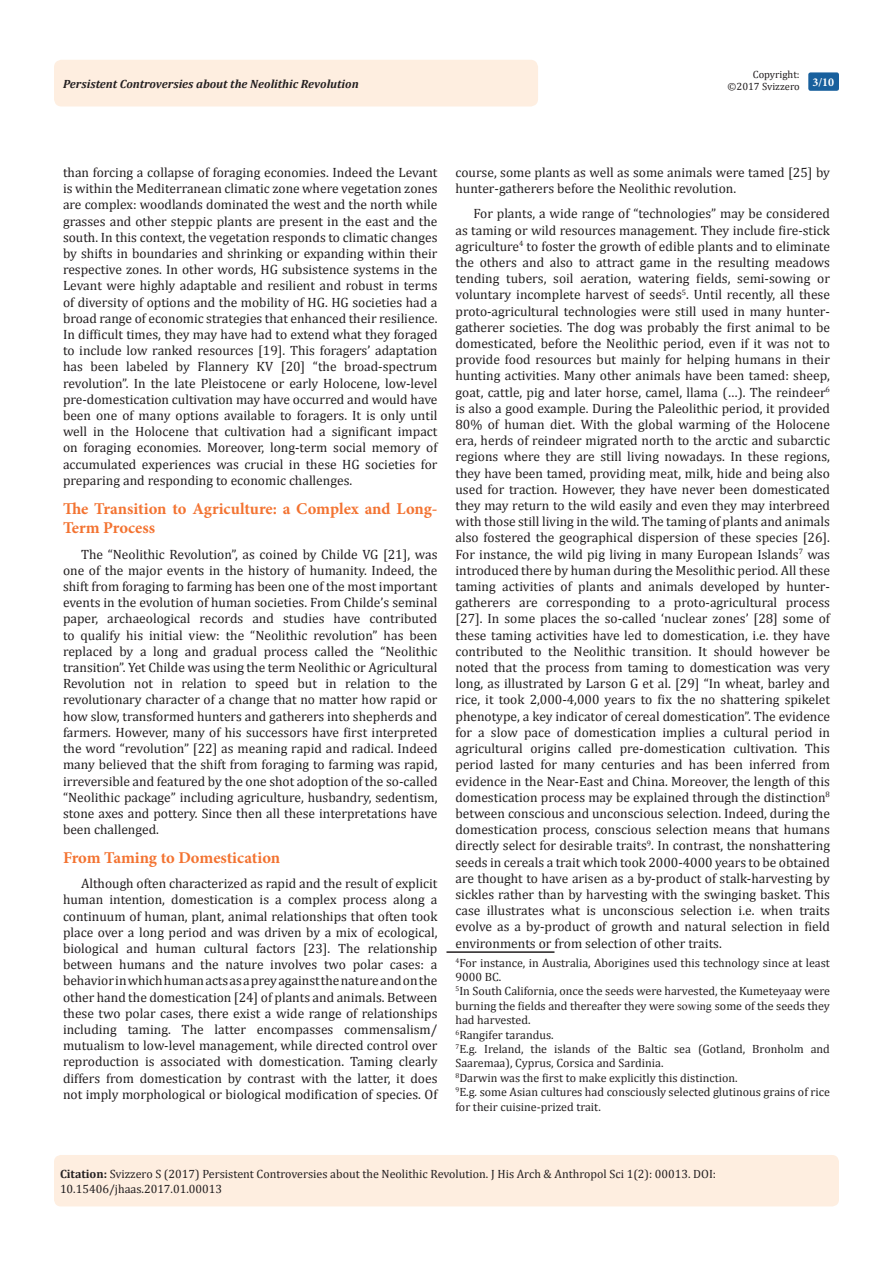
<style>
.page{position:relative;width:893px;height:1263px;background:#fff}
.page>*{position:absolute;margin:0;border:0;box-sizing:border-box;transform-origin:0 0}
.List_Paragraph{font:700 16.5px/19.8px "Minion Pro";letter-spacing:-.005em;color:#f37331}
.t1{font:13.5px/16.2px "Cambria";color:#231f20;text-align:justify}
.Citation{font:12px/14.4px "Cambria";color:#231f20}
.t2{font:italic 700 12px "Cambria";color:#231f20}
.t3{font:700 12px "Minion Pro";color:#fff}
.t4{font:10.5px/12.6px "Cambria";color:#231f20;text-align:right}
.s1{font-family:"Times New Roman"}
.s2{font-weight:700}
</style>
<div class="page">
<div style="left:54px;top:1155px;width:785px;height:51px;background:#feeee0;border-radius:7px"></div>
<div style="left:54px;top:60px;width:484px;height:46px;background:#feeee0;border-radius:8px"></div>
<div style="left:808px;top:72px;width:31px;height:19px;background:#18609d;border-radius:2px"></div>
<hr style="left:446px;top:951px;width:108px;height:2px;background:#231f20">
<p class="t4" style="left:728px;top:68px;width:74px">Copyright: ©2017 Svizzero</p>
<p class="t2" style="left:63px;top:75px;width:297px">Persistent Controversies about the Neolithic Revolution</p>
<p class="t3" style="left:812px;top:74px;width:23px">3/10</p>
<p class="t1" style="left:63px;top:164px;width:376px">than forcing a collapse of foraging economies. Indeed the Levant is within the Mediterranean climatic zone where vegetation zones are complex: woodlands dominated the west and the north while grasses and other steppic plants are present in the east and the south. In this context, the vegetation responds to climatic changes by shifts in boundaries and shrinking or expanding within their respective zones. In other words, HG subsistence systems in the Levant were highly adaptable and resilient and robust in terms of diversity of options and the mobility of HG. HG societies had a broad range of economic strategies that enhanced their resilience.<br>In difficult times, they may have had to extend what they foraged to include low ranked resources [19]. This foragers’ adaptation has been labeled by Flannery KV [20] “the broad-spectrum revolution”. In the late Pleistocene or early Holocene, low-level pre-domestication cultivation may have occurred and would have been one of many options available to foragers. It is only until well in the Holocene that cultivation had a significant impact on foraging economies. Moreover, long-term social memory of accumulated experiences was crucial in these HG societies for preparing and responding to economic challenges.</p>
<p class="List_Paragraph" style="left:63px;top:498px;width:376px">The Transition to Agriculture: a Complex and Long-<br>Term Process</p>
<p class="t1" style="left:63px;top:546px;width:376px;text-indent:18px">The “Neolithic Revolution”, as coined by Childe VG [21], was one of the major events in the history of humanity. Indeed, the shift from foraging to farming has been one of the most important events in the evolution of human societies. From Childe’s seminal paper, archaeological records and studies have contributed to qualify his initial view: the “Neolithic revolution” has been replaced by a long and gradual process called the “Neolithic transition”. Yet Childe was using the term Neolithic or Agricultural Revolution not in relation to speed but in relation to the revolutionary character of a change that no matter how rapid or how slow, transformed hunters and gatherers into shepherds and farmers. However, many of his successors have first interpreted the word “revolution” [22] as meaning rapid and radical. Indeed many believed that the shift from foraging to farming was rapid, irreversible and featured by the one shot adoption of the so-called “Neolithic package” including agriculture, husbandry, sedentism, stone axes and pottery. Since then all these interpretations have been challenged.</p>
<p class="List_Paragraph" style="left:63px;top:847px;width:219px">From Taming to Domestication</p>
<p class="t1" style="left:63px;top:875px;width:376px;text-indent:18px">Although often characterized as rapid and the result of explicit human intention, domestication is a complex process along a continuum of human, plant, animal relationships that often took place over a long period and was driven by a mix of ecological, biological and human cultural factors [23]. The relationship between humans and the nature involves two polar cases: a behavior in which human acts as a prey against the nature and on the other hand the domestication [24] of plants and animals. Between these two polar cases, there exist a wide range of relationships including taming. The latter encompasses commensalism/ mutualism to low-level management, while directed control over reproduction is associated with domestication. Taming clearly differs from domestication by contrast with the latter, it does not imply morphological or biological modification of species. Of</p>
<p class="t1" style="left:455px;top:164px;width:376px">course, some plants as well as some animals were tamed [25] by hunter-gatherers before the Neolithic revolution.</p>
<p class="t1" style="left:455px;top:206px;width:376px;text-indent:18px">For plants, a wide range of “technologies” may be considered as taming or wild resources management. They include fire-stick agriculture<sup>4</sup> to foster the growth of edible plants and to eliminate the others and also to attract game in the resulting meadows tending tubers, soil aeration, watering fields, semi-sowing or voluntary incomplete harvest of seeds<sup>5</sup>. Until recently, all these proto-agricultural technologies were still used in many hunter&shy;gatherer societies. The dog was probably the first animal to be domesticated, before the Neolithic period, even if it was not to provide food resources but mainly for helping humans in their hunting activities. Many other animals have been tamed: sheep, goat, cattle, pig and later horse, camel, llama (…). The reindeer<sup>6 </sup>is also a good example. During the Paleolithic period, it provided 80% of human diet. With the global warming of the Holocene era, herds of reindeer migrated north to the arctic and subarctic regions where they are still living nowadays. In these regions, they have been tamed, providing meat, milk, hide and being also used for traction. However, they have never been domesticated they may return to the wild easily and even they may interbreed with those still living in the wild. The taming of plants and animals also fostered the geographical dispersion of these species [26].<br>For instance, the wild pig living in many European Islands<sup>7</sup> was introduced there by human during the Mesolithic period. All these taming activities of plants and animals developed by hunter&shy;gatherers are corresponding to a proto-agricultural process [27]. In some places the so-called ‘nuclear zones’ [28] some of these taming activities have led to domestication, i.e. they have contributed to the Neolithic transition. It should however be noted that the process from taming to domestication was very long, as illustrated by Larson G et al. [29] “In wheat, barley and rice, it took 2,000-4,000 years to fix the no shattering spikelet phenotype, a key indicator of cereal domestication”. The evidence for a slow pace of domestication implies a cultural period in agricultural origins called pre-domestication cultivation. This period lasted for many centuries and has been inferred from evidence in the Near-East and China. Moreover, the length of this domestication process may be explained through the distinction<sup>8 </sup>between conscious and unconscious selection. Indeed, during the domestication process, conscious selection means that humans directly select for desirable traits<sup>9</sup>. In contrast, the nonshattering seeds in cereals a trait which took 2000-4000 years to be obtained are thought to have arisen as a by-product of stalk-harvesting by sickles rather than by harvesting with the swinging basket. This case illustrates what is unconscious selection i.e. when traits evolve as a by-product of growth and natural selection in field environments or from selection of other traits.</p>
<p class="Citation" style="left:455px;top:955px;width:376px"><sup>4</sup>For instance, in Australia, Aborigines used this technology since at least<br>9000 BC.</p>
<p class="Citation" style="left:455px;top:984px;width:376px;text-align:justify"><sup>5</sup>In South California, once the seeds were harvested, the Kumeteyaay were burning the fields and thereafter they were <span class="s1">sowing</span> some of the seeds they had harvested.</p>
<p class="Citation" style="left:455px;top:1027px;width:100px"><sup>6</sup>Rangifer tarandus.</p>
<p class="Citation" style="left:455px;top:1041px;width:376px"><sup>7</sup>E.g. Ireland, the islands of the Baltic sea (Gotland, Bronholm and<br>Saaremaa), Cyprus, Corsica and Sardinia.</p>
<p class="Citation" style="left:455px;top:1070px;width:284px"><sup>8</sup>Darwin was the first to make explicitly this distinction.</p>
<p class="Citation" style="left:455px;top:1085px;width:376px"><sup>9</sup>E.g. some Asian cultures had consciously selected glutinous grains of rice for their cuisine-prized trait.</p>
<p class="Citation" style="left:60px;top:1167px;width:658px"><span class="s2">Citation:</span> Svizzero S (2017) Persistent Controversies about the Neolithic Revolution. J His Arch &amp; Anthropol Sci 1(2): 00013. DOI:</p>
<p class="Citation" style="left:60px;top:1181px;width:164px">10.15406/jhaas.2017.01.00013</p>
</div>
